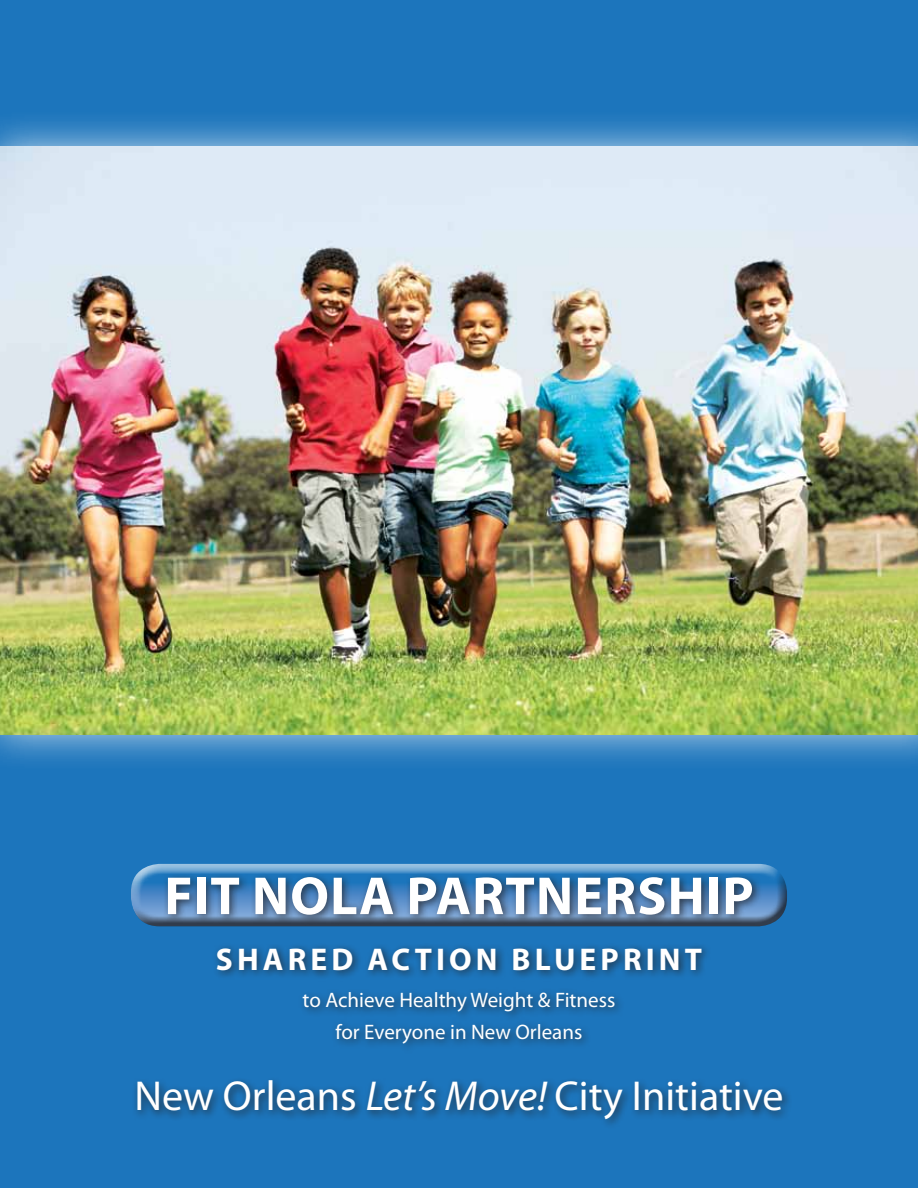
<style>
.page{position:relative;width:918px;height:1188px;background:#1c75bc}
.page>*{position:absolute;margin:0;border:0;box-sizing:border-box;transform-origin:0 0}
.t1{font:700 54px "Myriad Pro";color:#fff}
.t2{font:42px "Myriad Pro";color:#fff}
.t3{font:700 31.5px "Myriad Pro";letter-spacing:.13em;color:#fff}
.t4{font:21px/31.5px "Myriad Pro";color:#fff;text-align:center}
.s1{font-style:italic}
</style>
<div class="page">
<div style="left:0;top:108px;width:918px;height:665px;background:#fff;opacity:.75"></div>
<img style="left:0;top:146px;width:918px;height:589px">
<div style="left:130px;top:862px;width:658px;height:49px;background:#fff;opacity:.75"></div>
<div style="left:130px;top:871px;width:658px;height:55px;background:#231f20;opacity:.75"></div>
<div style="left:132px;top:872px;width:660px;height:257px;background:#231f20;opacity:.75"></div>
<h1 class="t1" style="left:164px;top:861px;width:124px">FIT NOLA</h1>
<h1 class="t1" style="left:406px;top:861px;width:34px">PARTNER</h1>
<h1 class="t1" style="left:637px;top:861px;width:59px">SHIP</h1>
<h3 class="t3" style="left:216px;top:938px;width:488px">SHARED ACTION BLUEPRINT</h3>
<p class="t4" style="left:303px;top:984px;width:314px">to Achieve Healthy Weight &amp; Fitness for Everyone in New Orleans</p>
<h2 class="t2" style="left:134px;top:1070px;width:651px">New Orleans <span class="s1">Let’s Move!</span> City I nitiative</h2>
</div>
